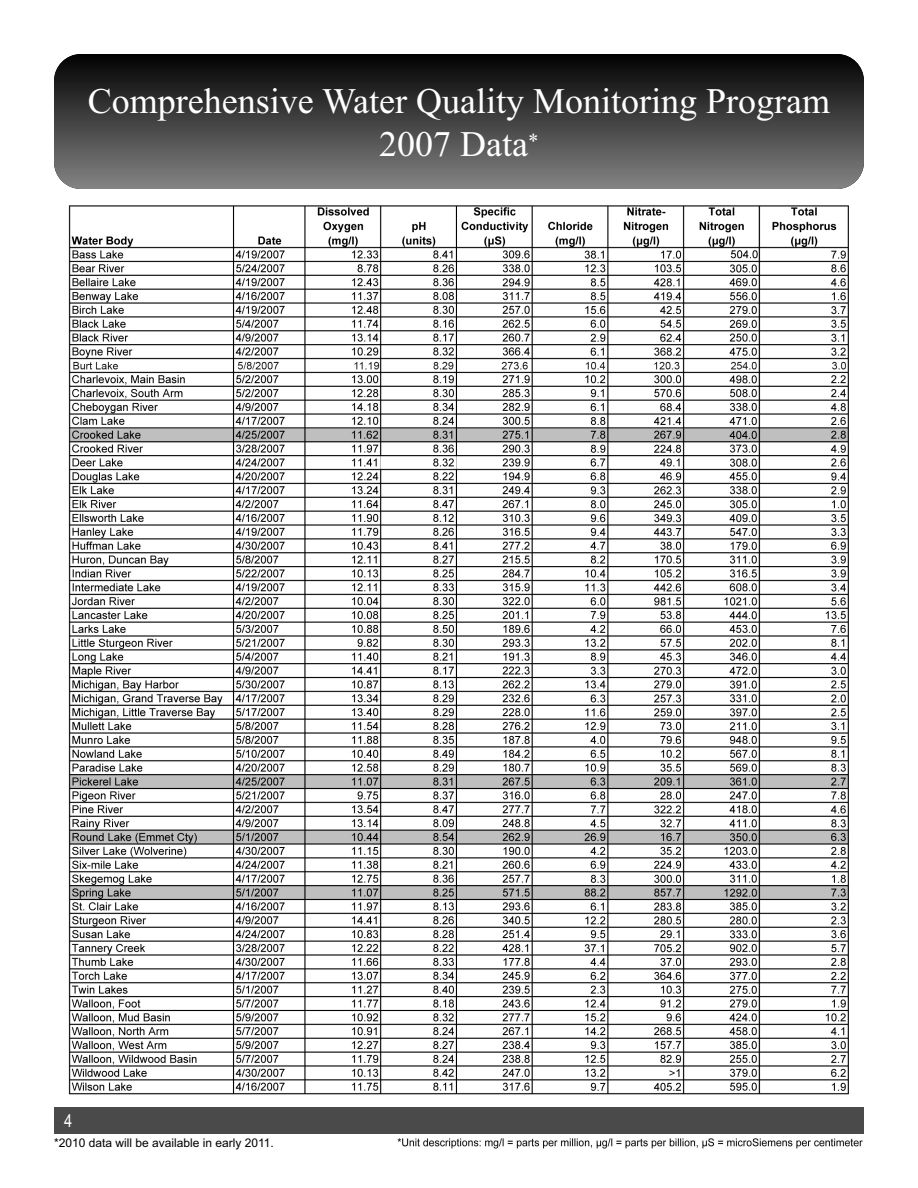
<style>
.page{position:relative;width:918px;height:1188px;background:#fff}
.page>*{position:absolute;margin:0;border:0;box-sizing:border-box;transform-origin:0 0}
.t1{font:36px/43.2px "Times New Roman";color:#fff;text-align:center}
.t2{font:18px "Arial Narrow";color:#fff}
.t3{font:12px "Arial";color:#000}
</style>
<div class="page">
<div style="left:54px;top:1107px;width:810px;height:27px;background:#4a4a4a"></div>
<div style="left:54px;top:54px;width:810px;height:135px;background:linear-gradient(to bottom,#010101,#848484);border-radius:27px"></div>
<img style="left:68px;top:205px;width:781px;height:890px">
<div style="left:591px;top:216px;width:7px;height:6px;background:#fff"></div>
<img style="left:397px;top:1138px;width:466px;height:11px">
<p class="t1" style="left:88px;top:79px;width:744px">Comprehensive Water Quality Monitoring Program<br>2007 Data<sup>*</sup></p>
<p class="t2" style="left:64px;top:1110px;width:10px">4</p>
<p class="t3" style="left:54px;top:1135px;width:221px">*2010 data will be available in early 2011.</p>
</div>
